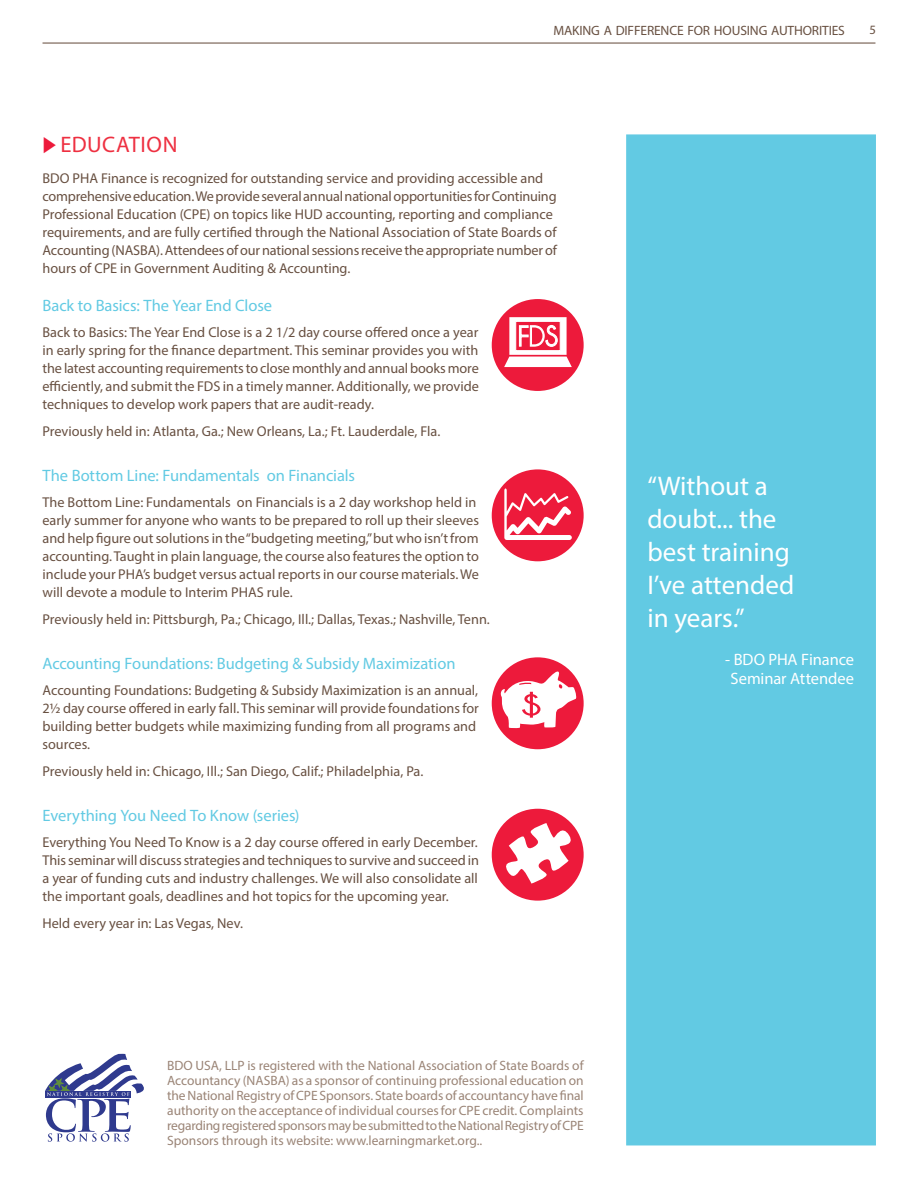
<style>
.page{position:relative;width:918px;height:1188px;background:#fff}
.page>*{position:absolute;margin:0;border:0;box-sizing:border-box;transform-origin:0 0}
.t1{font:27px/33px "Myriad Pro";color:#fff}
.t2{font:22.5px "Myriad Pro";letter-spacing:.025em;color:#ee3041}
.t3{font:16.5px "Myriad Pro";letter-spacing:-.005em;color:#62cae3}
.t4{font:16.5px/19.5px "Myriad Pro";letter-spacing:-.005em;color:#fff;text-align:center}
.t5{font:14.25px/18px "Myriad Pro";color:#685041}
.t6{font:13.5px/15px "Myriad Pro";color:#9a8476;text-align:justify}
.t7{font:13.5px "Myriad Pro";letter-spacing:-.01em;color:#685041}
.t8{font:12.75px "Myriad Pro";color:#685041}
.s1{color:#ed1a3b}
</style>
<div class="page">
<hr style="left:43px;top:43px;width:832px;height:1px;background:#685041">
<div style="left:626px;top:134px;width:250px;height:1011px;background:#62cae3;border:2px solid #62cae3"></div>
<svg style="left:45px;top:1054px;width:99px;height:88px"></svg>
<svg style="left:492px;top:299px;width:92px;height:92px"></svg>
<svg style="left:492px;top:469px;width:92px;height:92px"></svg>
<svg style="left:492px;top:657px;width:92px;height:92px"></svg>
<svg style="left:492px;top:809px;width:92px;height:92px"></svg>
<p class="t7" style="left:554px;top:22px;width:293px">Making a Difference for Housing Authorities</p>
<p class="t8" style="left:869px;top:22px;width:8px">5</p>
<h2 class="t2" style="left:43px;top:130px;width:120px"><span class="s1">◆</span> Education</h2>
<p class="t5" style="left:43px;top:169px;width:516px">BDO PHA Finance is recognized for outstanding service and providing accessible and comprehensive education. We provide several annual national opportunities for Continuing Professional Education (CPE) on topics like HUD accounting, reporting and compliance requirements, and are fully certified through the National Association of State Boards of Accounting (NASBA). Attendees of our national sessions receive the appropriate number of hours of CPE in Government Auditing &amp; Accounting.</p>
<p class="t3" style="left:43px;top:295px;width:231px">Back to Basics: The Year End Close</p>
<p class="t5" style="left:43px;top:323px;width:438px;text-align:justify">Back to Basics: The Year End Close is a 2 1/2 day course offered once a year in early spring for the finance department. This seminar provides you with the latest accounting requirements to close monthly and annual books more efficiently, and submit the FDS in a timely manner. Additionally, we provide techniques to develop work papers that are audit-ready.</p>
<p class="t5" style="left:43px;top:422px;width:399px">Previously held in: Atlanta, Ga.; New Orleans, La.; Ft. Lauderdale, Fla.</p>
<p class="t3" style="left:43px;top:465px;width:314px">The Bottom Line: Fundamentals on Financials</p>
<p class="t5" style="left:43px;top:493px;width:438px">The Bottom Line: Fundamentals on Financials is a 2 day workshop held in early summer for anyone who wants to be prepared to roll up their sleeves and help figure out solutions in the “budgeting meeting,” but who isn’t from accounting. Taught in plain language, the course also features the option to include your PHA’s budget versus actual reports in our course materials. We will devote a module to I nterim PHAS rule.</p>
<p class="t5" style="left:43px;top:610px;width:449px">Previously held in: Pittsburgh, Pa.; Chicago, I ll.; Dallas, Texas.; Nashville, Tenn.</p>
<p class="t3" style="left:43px;top:653px;width:415px">Accounting Foundations: Budgeting &amp; Subsidy Maximization</p>
<p class="t5" style="left:43px;top:681px;width:438px">Accounting Foundations: Budgeting &amp; Subsidy Maximization is an annual, 2½ day course offered in early fall. This seminar will provide foundations for building better budgets while maximizing funding from all programs and sources.</p>
<p class="t5" style="left:43px;top:762px;width:382px">Previously held in: Chicago, I ll.; San Diego, Calif.; Philadelphia, Pa.</p>
<p class="t3" style="left:43px;top:805px;width:259px">Everything You Need To Know (series)</p>
<p class="t5" style="left:43px;top:833px;width:438px;text-align:justify">Everything You Need To Know is a 2 day course offered in early December.<br>This seminar will discuss strategies and techniques to survive and succeed in a year of funding cuts and industry challenges. We will also consolidate all the important goals, deadlines and hot topics for the upcoming year.</p>
<p class="t5" style="left:43px;top:914px;width:202px">Held every year in: Las Vegas, Nev.</p>
<p class="t6" style="left:167px;top:1058px;width:419px">BDO USA, LLP is registered with the National Association of State Boards of Accountancy (NASBA) as a sponsor of continuing professional education on the National Registry of CPE Sponsors. State boards of accountancy have final authority on the acceptance of individual courses for CPE credit. Complaints regarding registered sponsors may be submitted to the National Registry of CPE Sponsors through its website: www.learningmarket.org..</p>
<h1 class="t1" style="left:647px;top:469px;width:148px">“Without a doubt... the best training<br>I’ve attended in years.”</h1>
<p class="t4" style="left:725px;top:649px;width:131px">- BDO PHA Finance<br>Seminar Attendee</p>
</div>
